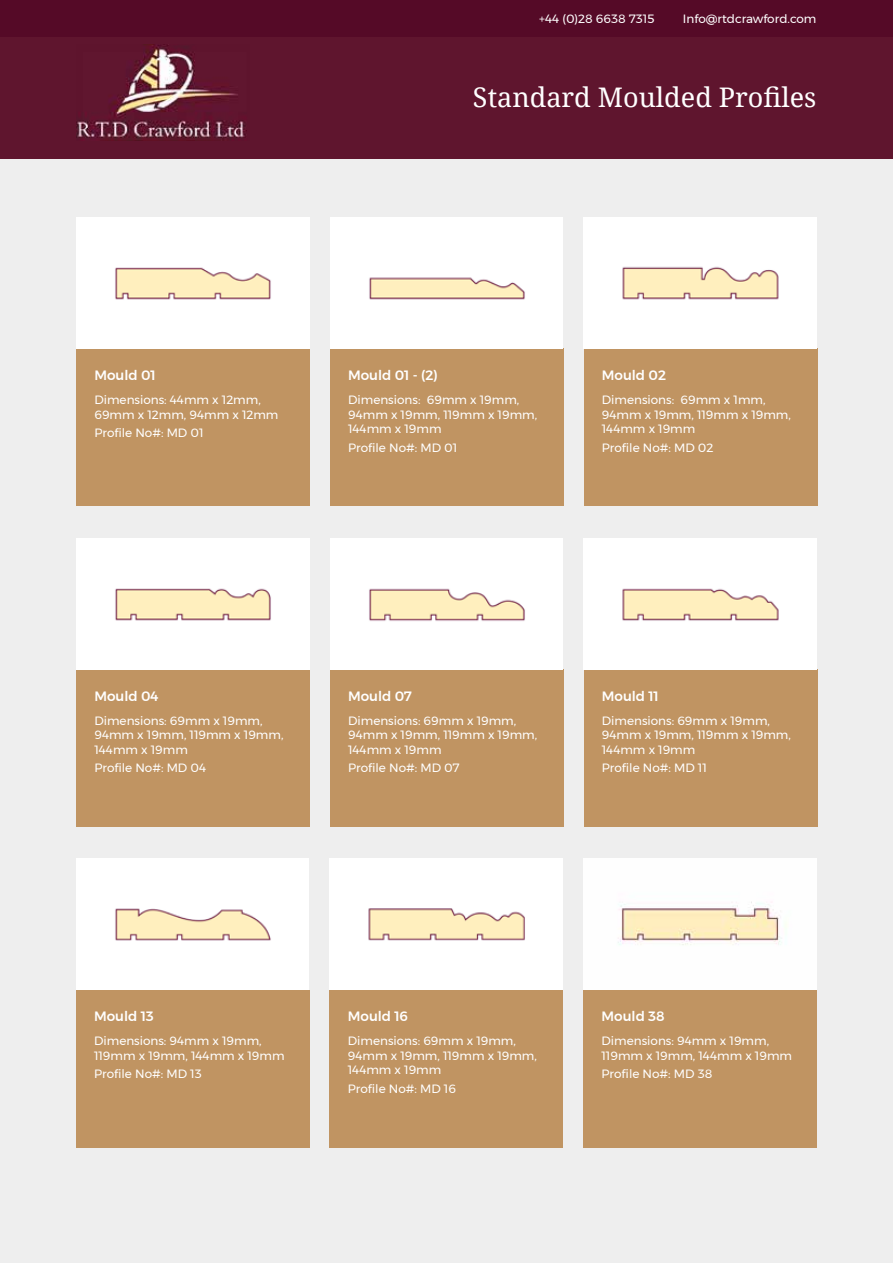
<style>
.page{position:relative;width:893px;height:1263px;background:#eee}
.page>*{position:absolute;margin:0;border:0;box-sizing:border-box;transform-origin:0 0}
.t1{font:27px "Noto Serif";color:#fff}
.t2{font:500 13.5px "Montserrat";color:#fff}
.t3{font:12px/14.4px "Montserrat";color:#fff}
</style>
<div class="page">
<div style="left:0;top:0;width:893px;height:43px;background:#550a27"></div>
<div style="left:0;top:37px;width:893px;height:121px;background:#5f152e"></div>
<img style="left:77px;top:45px;width:170px;height:95px">
<div style="left:77px;top:349px;width:233px;height:157px;background:#c09462"></div>
<img style="left:77px;top:218px;width:232px;height:131px">
<div style="left:330px;top:349px;width:233px;height:157px;background:#c09462"></div>
<img style="left:330px;top:218px;width:233px;height:131px">
<div style="left:584px;top:349px;width:233px;height:157px;background:#c09462"></div>
<img style="left:584px;top:218px;width:232px;height:131px">
<div style="left:77px;top:669px;width:233px;height:158px;background:#c09462"></div>
<img style="left:77px;top:538px;width:232px;height:131px">
<div style="left:330px;top:669px;width:233px;height:158px;background:#c09462"></div>
<img style="left:330px;top:538px;width:233px;height:131px">
<div style="left:584px;top:669px;width:233px;height:158px;background:#c09462"></div>
<img style="left:584px;top:538px;width:232px;height:131px">
<div style="left:76px;top:990px;width:233px;height:157px;background:#c09462"></div>
<img style="left:76px;top:859px;width:233px;height:131px">
<div style="left:330px;top:990px;width:233px;height:157px;background:#c09462"></div>
<img style="left:330px;top:859px;width:232px;height:131px">
<div style="left:584px;top:990px;width:233px;height:157px;background:#c09462"></div>
<img style="left:584px;top:859px;width:232px;height:131px">
<p class="t3" style="left:539px;top:12px;width:117px">+44 (0)28 6638 7315</p>
<p class="t3" style="left:683px;top:12px;width:135px">Info@rtdcrawford.com</p>
<h1 class="t1" style="left:473px;top:79px;width:345px">Standard Moulded Profiles</h1>
<p class="t2" style="left:94px;top:365px;width:63px">Mould 01</p>
<p class="t3" style="left:94px;top:392px;width:186px">Dimensions: 44mm x 12mm,<br>69mm x 12mm, 94mm x 12mm</p>
<p class="t3" style="left:94px;top:426px;width:111px">Profile No#: MD 01</p>
<p class="t2" style="left:348px;top:365px;width:91px">Mould 01 - (2)</p>
<p class="t3" style="left:348px;top:392px;width:191px">Dimensions: 69mm x 19mm,<br>94mm x 19mm, 119mm x 19mm,<br>144mm x 19mm</p>
<p class="t3" style="left:348px;top:440px;width:111px">Profile No#: MD 01</p>
<p class="t2" style="left:602px;top:365px;width:66px">Mould 02</p>
<p class="t3" style="left:602px;top:392px;width:191px">Dimensions: 69mm x 1mm,<br>94mm x 19mm, 119mm x 19mm,<br>144mm x 19mm</p>
<p class="t3" style="left:602px;top:440px;width:113px">Profile No#: MD 02</p>
<p class="t2" style="left:94px;top:685px;width:66px">Mould 04</p>
<p class="t3" style="left:94px;top:713px;width:191px">Dimensions: 69mm x 19mm,<br>94mm x 19mm, 119mm x 19mm,<br>144mm x 19mm</p>
<p class="t3" style="left:94px;top:761px;width:113px">Profile No#: MD 04</p>
<p class="t2" style="left:348px;top:685px;width:65px">Mould 07</p>
<p class="t3" style="left:348px;top:713px;width:191px">Dimensions: 69mm x 19mm,<br>94mm x 19mm, 119mm x 19mm,<br>144mm x 19mm</p>
<p class="t3" style="left:348px;top:761px;width:113px">Profile No#: MD 07</p>
<p class="t2" style="left:602px;top:685px;width:58px">Mould 11</p>
<p class="t3" style="left:602px;top:713px;width:191px">Dimensions: 69mm x 19mm,<br>94mm x 19mm, 119mm x 19mm,<br>144mm x 19mm</p>
<p class="t3" style="left:602px;top:761px;width:106px">Profile No#: MD 11</p>
<p class="t2" style="left:94px;top:1006px;width:61px">Mould 13</p>
<p class="t3" style="left:94px;top:1034px;width:192px">Dimensions: 94mm x 19mm,<br>119mm x 19mm, 144mm x 19mm</p>
<p class="t3" style="left:94px;top:1067px;width:109px">Profile No#: MD 13</p>
<p class="t2" style="left:348px;top:1006px;width:62px">Mould 16</p>
<p class="t3" style="left:348px;top:1034px;width:191px">Dimensions: 69mm x 19mm,<br>94mm x 19mm, 119mm x 19mm,<br>144mm x 19mm</p>
<p class="t3" style="left:348px;top:1081px;width:110px">Profile No#: MD 16</p>
<p class="t2" style="left:602px;top:1006px;width:65px">Mould 38</p>
<p class="t3" style="left:602px;top:1034px;width:192px">Dimensions: 94mm x 19mm,<br>119mm x 19mm, 144mm x 19mm</p>
<p class="t3" style="left:602px;top:1067px;width:112px">Profile No#: MD 38</p>
</div>
